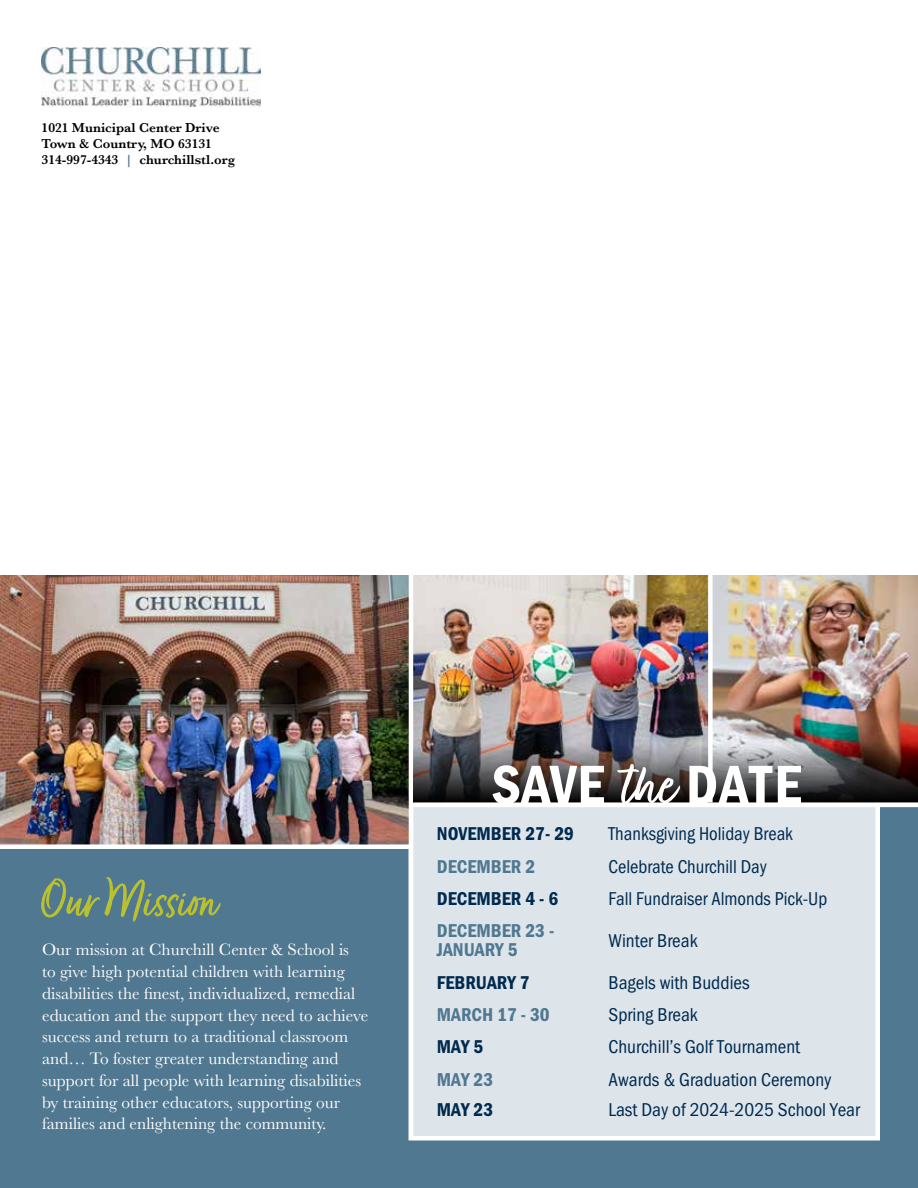
<style>
.page{position:relative;width:918px;height:1188px;background:#fff}
.page>*{position:absolute;margin:0;border:0;box-sizing:border-box;transform-origin:0 0}
.t1{font:60px "Fave Script";color:#bac12f}
.t2{font:57.3px "Franklin Gothic URW Con Dem";letter-spacing:.01em;color:#fff}
.t3{font:19.2px "Franklin Gothic URW Cond";color:#002a4e}
.t4{font:19.2px/19.2px "Franklin Gothic URW Con Dem";color:#517891}
.t5{font:19.2px "Franklin Gothic URW Con Dem";color:#002a4e}
.t6{font:17.25px/21.8px "Baskerville";color:#fff}
.t7{font:600 13.5px/16.2px "Baskerville";color:#000}
.s1{color:#517891}
.s2{font-family:"Fave Script";font-size:75.15px}
</style>
<div class="page">
<div style="left:0;top:584px;width:918px;height:604px;background:#517891"></div>
<img style="left:41px;top:48px;width:220px;height:58px">
<div style="left:409px;top:717px;width:471px;height:423px;background:#dde5eb;border:4px solid #fff"></div>
<img style="left:413px;top:575px;width:295px;height:168px">
<img style="left:713px;top:575px;width:205px;height:168px">
<img style="left:0;top:575px;width:409px;height:269px">
<div style="left:0;top:844px;width:410px;height:5px;background:#fff"></div>
<hr style="left:409px;top:552px;width:4px;height:588px;background:#fff">
<img style="left:413px;top:743px;width:505px;height:59px">
<div style="left:413px;top:802px;width:505px;height:5px;background:#fff"></div>
<div style="left:708px;top:570px;width:5px;height:232px;background:#fff"></div>
<p class="t7" style="left:42px;top:119px;width:195px">1021 Municipal Center Drive<br>Town &amp; Country, MO 63131<br>314-997-4343 <span class="s1">|</span> churchillstl.org</p>
<h1 class="t1" style="left:41px;top:867px;width:179px">Our Mission</h1>
<p class="t6" style="left:42px;top:939px;width:328px">Our mission at Churchill Center &amp; School is<br>to give high potential children with learning disabilities the finest, individualized, remedial education and the support they need to achieve success and return to a traditional classroom and… To foster greater understanding and support for all people with learning disabilities by training other educators, supporting our families and enlightening the community.</p>
<h2 class="t2" style="left:492px;top:747px;width:311px">SAVE <span class="s2">the</span> DATE</h2>
<p class="t5" style="left:437px;top:821px;width:139px">NOVEMBER 27- 29</p>
<p class="t3" style="left:609px;top:820px;width:186px">Thanksgiving Holiday Break</p>
<p class="t4" style="left:437px;top:856px;width:100px">DECEMBER 2</p>
<p class="t3" style="left:609px;top:852px;width:160px">Celebrate Churchill Day</p>
<p class="t5" style="left:437px;top:886px;width:123px">DECEMBER 4 - 6</p>
<p class="t3" style="left:609px;top:885px;width:220px">Fall Fundraiser Almonds Pick-Up</p>
<p class="t4" style="left:437px;top:920px;width:119px">DECEMBER 23 -<br>JANUARY 5</p>
<p class="t3" style="left:609px;top:927px;width:90px">Winter Break</p>
<p class="t5" style="left:437px;top:969px;width:94px">FEBRUARY 7</p>
<p class="t3" style="left:609px;top:969px;width:143px">Bagels with Buddies</p>
<p class="t4" style="left:437px;top:1004px;width:114px">MARCH 17 - 30</p>
<p class="t3" style="left:609px;top:1001px;width:91px">Spring Break</p>
<p class="t5" style="left:437px;top:1034px;width:48px">MAY 5</p>
<p class="t3" style="left:609px;top:1033px;width:193px">Churchill’s Golf Tournament</p>
<p class="t4" style="left:437px;top:1069px;width:58px">MAY 23</p>
<p class="t3" style="left:609px;top:1065px;width:224px">Awards &amp; Graduation Ceremony</p>
<p class="t5" style="left:437px;top:1097px;width:58px">MAY 23</p>
<p class="t3" style="left:609px;top:1096px;width:253px">Last Day of 2024-2025 School Year</p>
</div>
